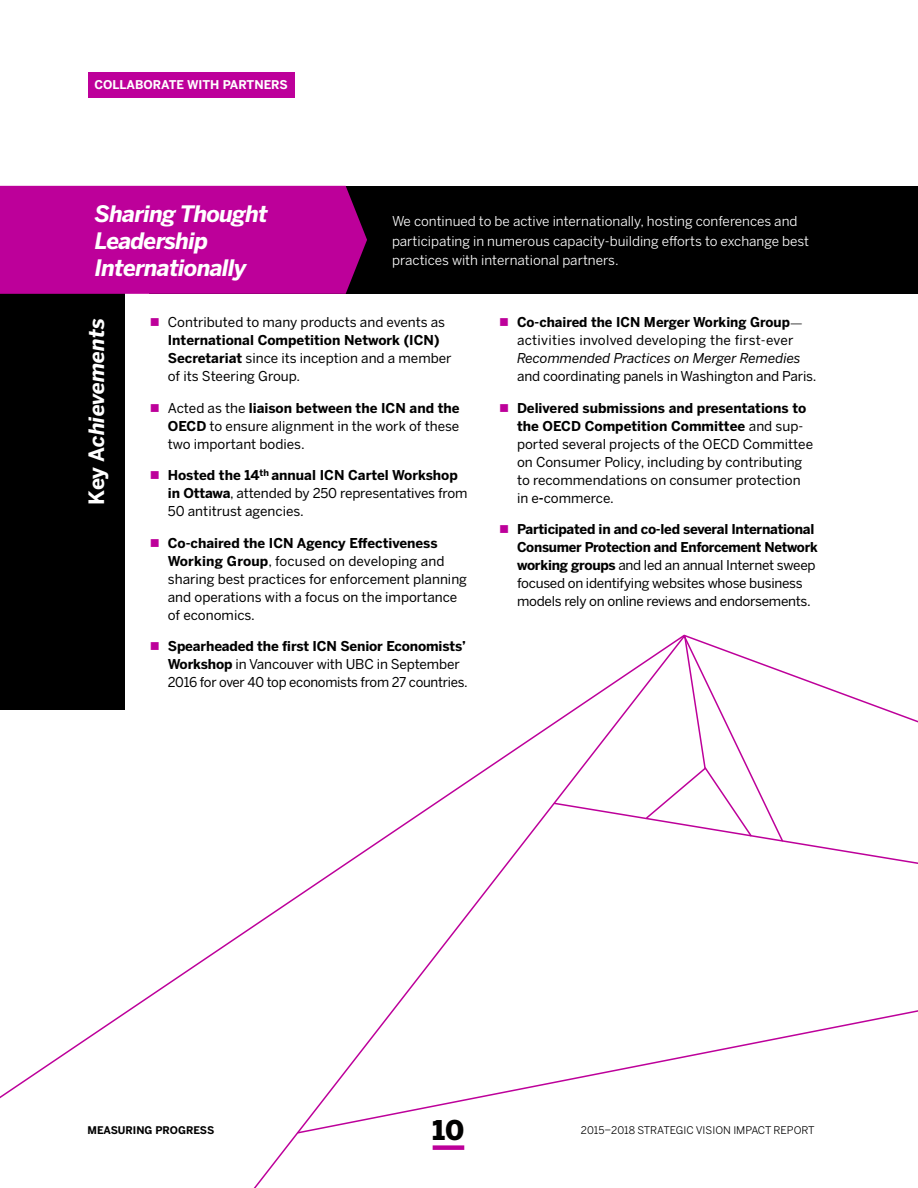
<style>
.page{position:relative;width:918px;height:1188px;background:#fff}
.page>*{position:absolute;margin:0;border:0;box-sizing:border-box;transform-origin:0 0}
.t1{font:900 27px "Benton Sans";color:#000101}
.t2{font:italic 700 22.5px/27px "Benton Sans";letter-spacing:-.03em;color:#fff}
.t3{font:italic 700 21px "Benton Sans";color:#fff}
.t4{font:13.5px/18px "Benton Sans";letter-spacing:-.01em;color:#000}
.t5{font:13.5px/19.5px "Benton Sans";color:#fff}
.t6{font:700 13.5px/18px "Benton Sans";color:#000}
.t7{font:13.5px/18px "Benton Sans";letter-spacing:.02em;color:#000}
.t8{font:italic 13.5px "Benton Sans";color:#000}
.t9{font:700 12px "Benton Sans";color:#fff}
.t10{font:10.5px "Benton Sans";color:#000}
.t11{font:700 10.5px "Benton Sans";color:#000}
.s1{font-style:normal}
.s2{font-weight:400}
.s3{font-weight:700}
.s4{font-family:"Minion Pro"}
</style>
<div class="page">
<div style="left:150px;top:186px;width:768px;height:108px;background:#000"></div>
<div style="left:0;top:256px;width:124px;height:454px;background:#000"></div>
<div style="left:0;top:186px;width:367px;height:108px;background:#bd009a"></div>
<svg style="left:204px;top:660px;width:580px;height:528px"></svg>
<svg style="left:644px;top:634px;width:109px;height:204px"></svg>
<div style="left:88px;top:72px;width:207px;height:26px;background:#bd009a"></div>
<div style="left:433px;top:1145px;width:31px;height:5px;background:#bd009a"></div>
<p class="t9" style="left:94px;top:77px;width:195px">COLLABORATE WITH PARTNERS</p>
<h2 class="t2" style="left:95px;top:200px;width:175px">Sharing Thought<br>Leadership<br>Internationally</h2>
<p class="t5" style="left:392px;top:211px;width:419px">We continued to be active internationally, hosting conferences and participating in numerous capacity-building efforts to exchange best practices with international partners.</p>
<h3 class="t3" style="left:83px;top:505px;width:189px;rotate:-90deg"><span class="s1">Key A</span>chievements</h3>
<p class="t4" style="left:168px;top:314px;width:279px">Contributed to many products and events as</p>
<p class="t6" style="left:168px;top:332px;width:285px">International Competition Network (ICN)<br>Secretariat <span class="s2">since its inception and a member of its Steering Group.</span></p>
<p class="t4" style="left:168px;top:399px;width:293px;text-align:justify">Acted as the <span class="s3">liaison between the ICN and the OECD</span> to ensure alignment in the work of these two important bodies.</p>
<p class="t4" style="left:168px;top:467px;width:301px"><span class="s3">Hosted the 14</span><sup>th</sup> <span class="s3">annual ICN Cartel Workshop in Ottawa</span>, attended by 250 representatives from<br>50 antitrust agencies.</p>
<p class="t4" style="left:168px;top:534px;width:301px"><span class="s3">Co-chaired the ICN Agency Effectiveness Working Group</span>, focused on developing and sharing best practices for enforcement planning and operations with a focus on the importance of economics.</p>
<p class="t4" style="left:168px;top:638px;width:301px"><span class="s3">Spearheaded the first ICN Senior Economists’<br>Workshop</span> in Vancouver with UBC in September<br>2016 for over 40 top economists from 27 countries.</p>
<p class="t7" style="left:517px;top:314px;width:287px"><span class="s3">Co-chaired the ICN Merger Working Group</span><span class="s4">— </span>activities involved developing the first-ever</p>
<p class="t8" style="left:517px;top:350px;width:285px">Recommended Practices on Merger Remedies</p>
<p class="t4" style="left:517px;top:368px;width:301px">and coordinating panels in Washington and Paris.</p>
<p class="t4" style="left:517px;top:399px;width:298px"><span class="s3">Delivered submissions and presentations to the OECD Competition Committee</span> and sup&shy;ported several projects of the OECD Committee on Consumer Policy, including by contributing to recommendations on consumer protection in e<span class="s3">-</span>commerce.</p>
<p class="t4" style="left:517px;top:521px;width:302px"><span class="s3">Participated in and co-led several International Consumer Protection and Enforcement Network working groups</span> and led an annual Internet sweep focused on identifying websites whose business models rely on online reviews and endorsements.</p>
<h1 class="t1" style="left:433px;top:1113px;width:33px">10</h1>
<p class="t11" style="left:87px;top:1123px;width:128px">MEASURING PROGRESS</p>
<p class="t10" style="left:581px;top:1124px;width:235px">2015–2018 STRATEGIC VISION IMPACT REPORT</p>
</div>
